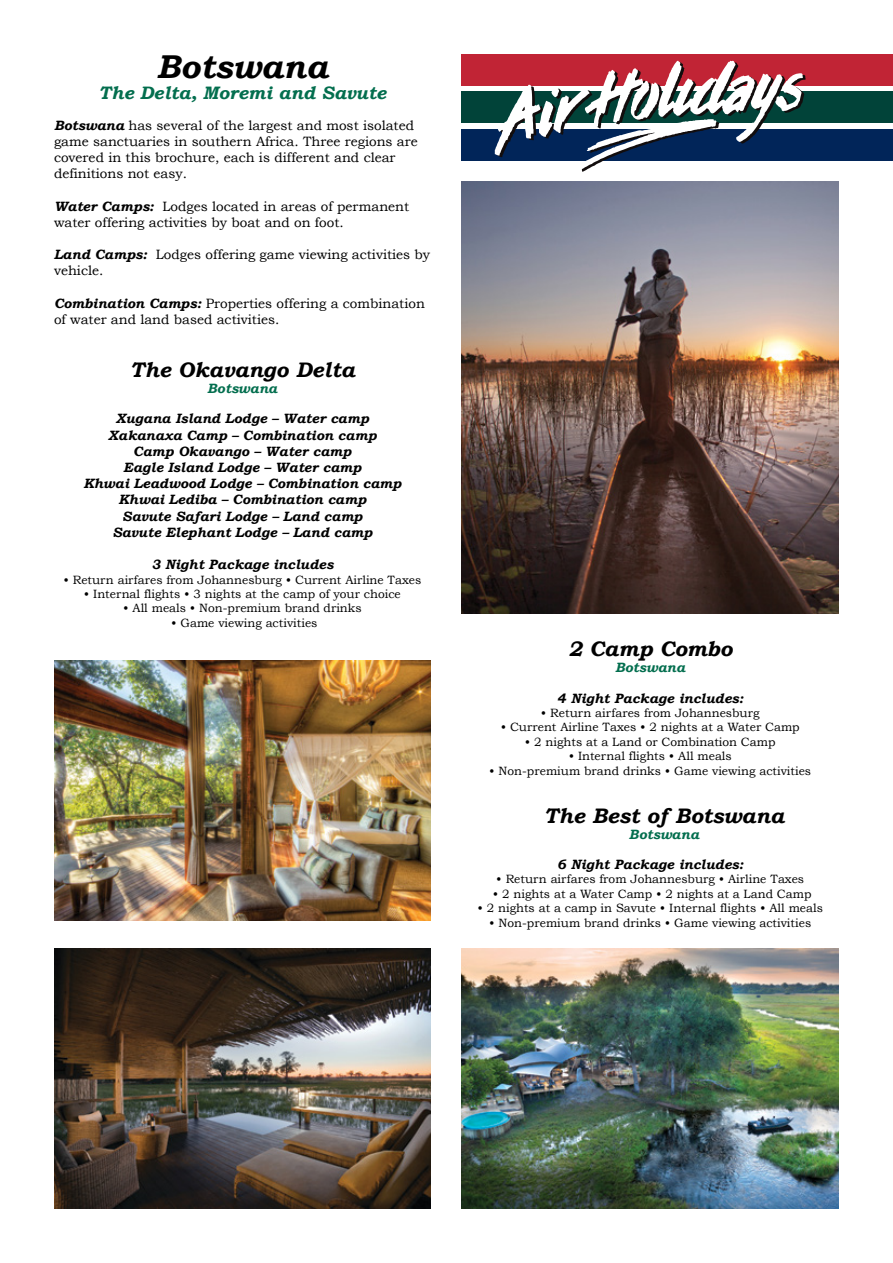
<style>
.page{position:relative;width:893px;height:1263px;background:#fff}
.page>*{position:absolute;margin:0;border:0;box-sizing:border-box;transform-origin:0 0}
.t1{font:italic 700 33px "Bookman Old Style";color:#000}
.t2{font:italic 700 21px "Bookman Old Style";color:#000}
.t3{font:italic 700 18px "Bookman Old Style";color:#036e4e}
.t4{font:13.5px/16.2px "Bookman Old Style";color:#000}
.t5{font:italic 700 13.5px/16.2px "Bookman Old Style";color:#000;text-align:center}
.t6{font:italic 700 13.5px "Bookman Old Style";color:#036e4e}
.t7{font:12px "Bookman Old Style";color:#000}
.s1{font-weight:700;font-style:italic}
</style>
<div class="page">
<div style="left:461px;top:54px;width:432px;height:32px;background:#c12435"></div>
<div style="left:461px;top:91px;width:432px;height:32px;background:#014339"></div>
<div style="left:461px;top:129px;width:432px;height:31px;background:#012559"></div>
<svg style="left:495px;top:61px;width:311px;height:111px"></svg>
<img style="left:461px;top:181px;width:378px;height:432px">
<img style="left:54px;top:660px;width:377px;height:261px">
<img style="left:54px;top:948px;width:377px;height:261px">
<img style="left:461px;top:948px;width:378px;height:261px">
<h1 class="t1" style="left:157px;top:47px;width:173px">Botswana</h1>
<h3 class="t3" style="left:99px;top:82px;width:289px">The Delta, Moremi and Savute</h3>
<p class="t4" style="left:54px;top:117px;width:365px"><span class="s1">Botswana</span> has several of the largest and most isolated game sanctuaries in southern Africa. Three regions are covered in this brochure, each is different and clear definitions not easy.</p>
<p class="t4" style="left:54px;top:198px;width:357px"><span class="s1">Water Camps:</span> Lodges located in areas of permanent water offering activities by boat and on foot.</p>
<p class="t4" style="left:54px;top:246px;width:378px"><span class="s1">Land Camps:</span> Lodges offering game viewing activities by vehicle.</p>
<p class="t4" style="left:54px;top:295px;width:372px"><span class="s1">Combination Camps:</span> Properties offering a combination of water and land based activities.</p>
<h2 class="t2" style="left:130px;top:357px;width:227px">The Okavango Delta</h2>
<p class="t6" style="left:207px;top:380px;width:72px">Botswana</p>
<p class="t5" style="left:83px;top:410px;width:320px">Xugana Island Lodge – Water camp<br>Xakanaxa Camp – Combination camp<br>Camp Okavango – Water camp<br>Eagle Island Lodge – Water camp<br>Khwai Leadwood Lodge – Combination camp<br>Khwai Lediba – Combination camp<br>Savute Safari Lodge – Land camp<br>Savute Elephant Lodge – Land camp</p>
<p class="t5" style="left:151px;top:556px;width:183px">3 Night Package includes</p>
<p class="t7" style="left:63px;top:572px;width:360px">• Return airfares from Johannesburg • Current Airline Taxes</p>
<p class="t7" style="left:84px;top:587px;width:318px">• Internal flights • 3 nights at the camp of your choice</p>
<p class="t7" style="left:123px;top:601px;width:240px">• All meals • Non-premium brand drinks</p>
<p class="t7" style="left:171px;top:615px;width:148px">• Game viewing activities</p>
<h2 class="t2" style="left:568px;top:636px;width:166px">2 Camp Combo</h2>
<p class="t6" style="left:615px;top:659px;width:72px">Botswana</p>
<p class="t5" style="left:557px;top:690px;width:188px">4 Night Package includes:</p>
<p class="t7" style="left:541px;top:706px;width:220px">• Return airfares from Johannesburg</p>
<p class="t7" style="left:501px;top:720px;width:300px">• Current Airline Taxes • 2 nights at a Water Camp</p>
<p class="t7" style="left:525px;top:734px;width:252px">• 2 nights at a Land or Combination Camp</p>
<p class="t7" style="left:569px;top:749px;width:165px">• Internal flights • All meals</p>
<p class="t7" style="left:489px;top:763px;width:323px">• Non-premium brand drinks • Game viewing activities</p>
<h2 class="t2" style="left:544px;top:803px;width:242px">The Best of Botswana</h2>
<p class="t6" style="left:629px;top:826px;width:72px">Botswana</p>
<p class="t5" style="left:557px;top:856px;width:188px">6 Night Package includes:</p>
<p class="t7" style="left:496px;top:872px;width:309px">• Return airfares from Johannesburg • Airline Taxes</p>
<p class="t7" style="left:493px;top:886px;width:320px">• 2 nights at a Water Camp • 2 nights at a Land Camp</p>
<p class="t7" style="left:477px;top:901px;width:347px">• 2 nights at a camp in Savute • Internal flights • All meals</p>
<p class="t7" style="left:489px;top:915px;width:323px">• Non-premium brand drinks • Game viewing activities</p>
</div>
